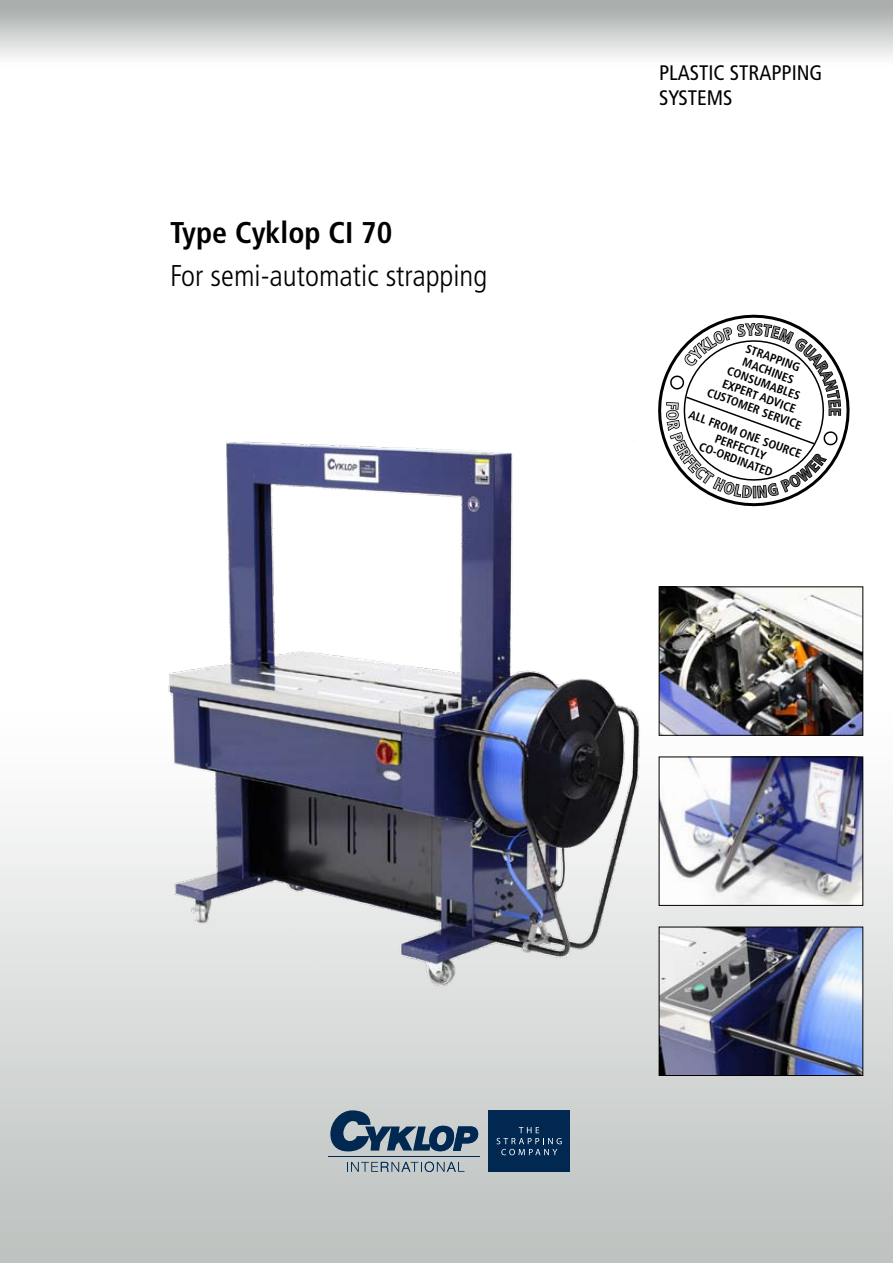
<style>
.page{position:relative;width:893px;height:1263px;background:#fff}
.page>*{position:absolute;margin:0;border:0;box-sizing:border-box;transform-origin:0 0}
.t1{font:300 condensed 30px "Frutiger LT";color:#000}
.t2{font:700 condensed 30px "Frutiger LT";color:#000}
.t3{font:condensed 21px/25.2px "Frutiger LT";color:#000}
.t4{font:700 condensed 12px/13.5px "Frutiger LT";color:#000;text-align:center}
</style>
<div class="page">
<img style="left:0;top:0;width:893px;height:1263px">
<div style="left:488px;top:1110px;width:82px;height:61px;background:#002851"></div>
<svg style="left:330px;top:1110px;width:148px;height:41px;background:#6f8395"></svg>
<svg style="left:347px;top:1162px;width:118px;height:9px"></svg>
<hr style="left:328px;top:1156px;width:151px;height:1px;background:#002851">
<svg style="left:497px;top:1127px;width:65px;height:28px"></svg>
<img style="left:158px;top:426px;width:489px;height:568px">
<img style="left:661px;top:929px;width:200px;height:145px">
<div style="left:659px;top:927px;width:204px;height:149px;border:1px solid #000"></div>
<img style="left:661px;top:758px;width:200px;height:146px">
<div style="left:659px;top:756px;width:204px;height:150px;border:1px solid #000"></div>
<img style="left:661px;top:588px;width:200px;height:146px">
<div style="left:659px;top:586px;width:204px;height:150px;border:1px solid #000"></div>
<svg style="left:644px;top:300px;width:220px;height:217px"></svg>
<svg style="left:665px;top:322px;width:177px;height:179px"></svg>
<h1 class="t2" style="left:170px;top:215px;width:224px">Type Cyklop CI 70</h1>
<h1 class="t1" style="left:170px;top:259px;width:319px">For semi-automatic strapping</h1>
<h2 class="t3" style="left:659px;top:60px;width:165px">PLASTIC STRAPPING<br>SYSTEMS</h2>
<p class="t4" style="left:728px;top:335px;width:101px;rotate:20deg">Strapping machines consumables<br>Expert advic e<br>Cust omer servic e</p>
<p class="t4" style="left:691px;top:407px;width:121px;rotate:20deg">All from one source<br>Perfect ly co-ordinated</p>
</div>
